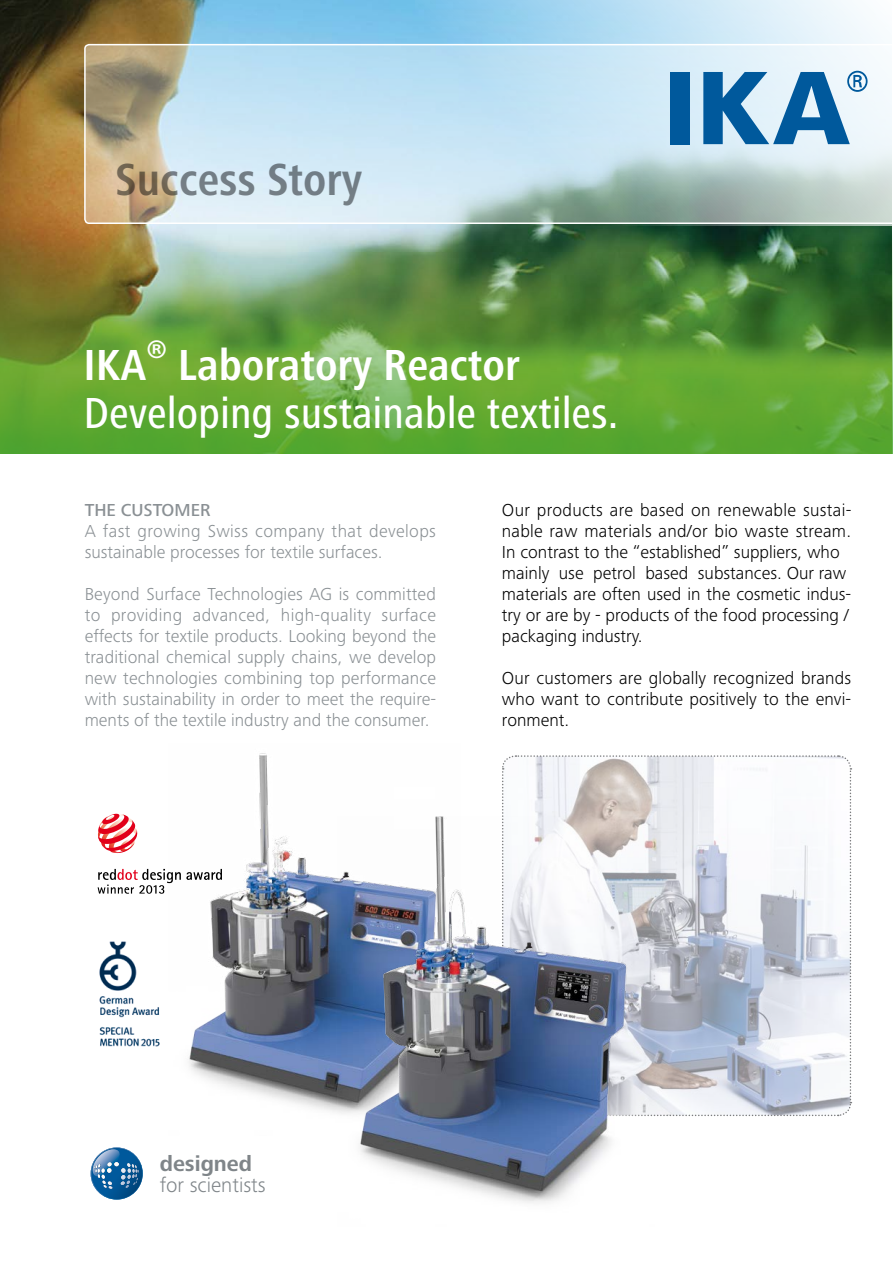
<style>
.page{position:relative;width:893px;height:1263px;background:#fff}
.page>*{position:absolute;margin:0;border:0;box-sizing:border-box;transform-origin:0 0}
.t1{font:700 condensed 46.5px "Frutiger Next IKA";color:#87888a}
.t2{font:500 condensed 45px "Frutiger Next IKA";color:#fff}
.t3{font:700 condensed 45px "Frutiger Next IKA";color:#fff}
.t4{font:700 condensed 26.25px "Frutiger Next IKA";color:#fff}
.t5{font:700 22.2px "Frutiger Next IKA";color:#7f8589}
.t6{font:300 21.15px "Frutiger Next IKA";color:#7f8589}
.t7{font:300 18px/21px "Frutiger Next IKA";color:#8a9094}
.t8{font:300 18px/21px "Frutiger Next IKA";color:#000}
.t9{font:500 18px "Frutiger Next IKA";color:#8a9094}
</style>
<div class="page">
<svg style="left:502px;top:755px;width:350px;height:362px"></svg>
<img style="left:0;top:0;width:415px;height:202px">
<div style="left:415px;top:0;width:476px;height:225px;background:linear-gradient(to right,#78c2ea,#fff)"></div>
<img style="left:0;top:202px;width:893px;height:252px">
<svg style="left:84px;top:44px;width:809px;height:180px;background:#c4d8dd"></svg>
<div style="left:671px;top:72px;width:19px;height:72px;background:#00599c"></div>
<svg style="left:703px;top:71px;width:165px;height:73px;background:#72a5ca"></svg>
<svg style="left:98px;top:869px;width:71px;height:25px"></svg>
<svg style="left:98px;top:814px;width:39px;height:39px"></svg>
<img style="left:99px;top:941px;width:61px;height:106px">
<img style="left:169px;top:753px;width:168px;height:359px">
<img style="left:337px;top:816px;width:317px;height:387px">
<img style="left:90px;top:1147px;width:27px;height:30px">
<img style="left:117px;top:1147px;width:9px;height:2px">
<svg style="left:91px;top:1149px;width:52px;height:50px"></svg>
<div style="left:394px;top:787px;width:41px;height:67px;background:#fff"></div>
<h1 class="t1" style="left:115px;top:153px;width:249px">Success Story</h1>
<h2 class="t3" style="left:83px;top:339px;width:65px">IKA</h2>
<h3 class="t4" style="left:146px;top:335px;width:22px">®</h3>
<h2 class="t3" style="left:178px;top:339px;width:343px">Laboratory Reactor</h2>
<h2 class="t2" style="left:83px;top:388px;width:536px">Developing sustainable textiles.</h2>
<p class="t9" style="left:85px;top:500px;width:127px">THE CUSTOMER</p>
<p class="t7" style="left:85px;top:521px;width:353px">A fast growing Swiss company that develops sustainable processes for textile surfaces.</p>
<p class="t7" style="left:85px;top:584px;width:353px;text-align:justify">Beyond Surface Technologies AG is committed to providing advanced, high-quality surface effects for textile products. Looking beyond the traditional chemical supply chains, we develop new technologies combining top performance with sustainability in order to meet the require&shy;ments of the textile industry and the consumer.</p>
<p class="t8" style="left:502px;top:500px;width:351px">Our products are based on renewable sustai&shy;nable raw materials and/or bio waste stream.<br>In contrast to the “established” suppliers, who mainly use petrol based substances. Our raw materials are often used in the cosmetic indus&shy;try or are by - products of the food processing / packaging industry.</p>
<p class="t8" style="left:502px;top:668px;width:351px;text-align:justify">Our customers are globally recognized brands who want to contribute positively to the envi&shy;ronment.</p>
<p class="t5" style="left:160px;top:1151px;width:94px">designed</p>
<p class="t6" style="left:160px;top:1173px;width:107px">for scientists</p>
</div>
